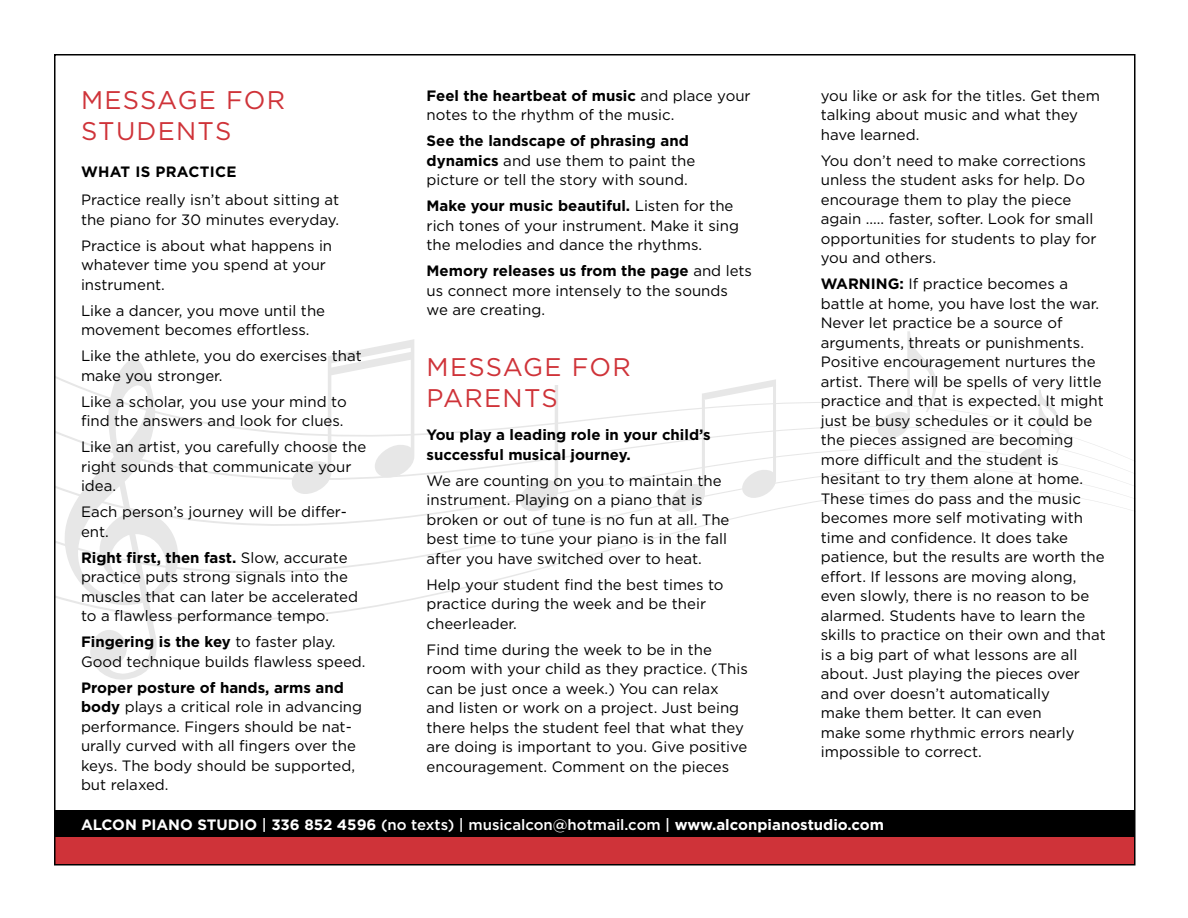
<style>
.page{position:relative;width:1188px;height:918px;background:#fff}
.page>*{position:absolute;margin:0;border:0;box-sizing:border-box;transform-origin:0 0}
.t1{font:25.5px/30.6px "Gotham";letter-spacing:.05em;color:#cf3339}
.t2{font:15px/19.5px "Gotham";color:#000}
.t3{font:700 15px "Gotham";color:#fff}
.t4{font:700 15px/19.5px "Gotham";color:#000}
.t5{font:700 15px "Gotham";letter-spacing:.02em;color:#000}
.s1{font-weight:700}
.s2{font-weight:500}
</style>
<div class="page">
<div style="left:54px;top:810px;width:1080px;height:27px;background:#000"></div>
<svg style="left:57px;top:353px;width:879px;height:25px"></svg>
<svg style="left:57px;top:378px;width:991px;height:25px"></svg>
<svg style="left:57px;top:403px;width:1076px;height:277px"></svg>
<div style="left:54px;top:837px;width:1080px;height:27px;background:#cf3339"></div>
<h1 class="t1" style="left:81px;top:85px;width:206px">MESSAGE FOR<br>STUDENTS</h1>
<p class="t5" style="left:81px;top:163px;width:157px">WHAT IS PRACTICE</p>
<p class="t2" style="left:81px;top:190px;width:260px">Practice really isn’t about sitting at the piano for 30 minutes everyday.</p>
<p class="t2" style="left:81px;top:235px;width:253px">Practice is about what happens in whatever time you spend at your instrument.</p>
<p class="t2" style="left:81px;top:300px;width:246px">Like a dancer, you move until the movement becomes effortless.</p>
<p class="t2" style="left:81px;top:346px;width:282px">Like the athlete, you do exercises that make you stronger.</p>
<p class="t2" style="left:81px;top:391px;width:267px">Like a scholar, you use your mind to find the answers and look for clues.</p>
<p class="t2" style="left:81px;top:437px;width:287px">Like an artist, you carefully choose the right sounds that communicate your idea.</p>
<p class="t2" style="left:81px;top:502px;width:268px">Each person’s journey will be differ&shy;ent.</p>
<p class="t2" style="left:81px;top:547px;width:279px"><span class="s1">Right first, then fast.</span> Slow, accurate practice puts strong signals into the muscles that can later be accelerated to a flawless performance tempo.</p>
<p class="t2" style="left:81px;top:632px;width:286px"><span class="s1">Fingering is the key</span> to faster play.<br>Good technique builds flawless speed.</p>
<p class="t2" style="left:81px;top:677px;width:283px"><span class="s1">Proper posture of hands, arms and body</span> plays a critical role in advancing performance. Fingers should be nat&shy;urally curved with all fingers over the keys. The body should be supported, but relaxed.</p>
<p class="t2" style="left:427px;top:85px;width:326px"><span class="s1">Feel the heartbeat of music</span> and place your notes to the rhythm of the music.</p>
<p class="t2" style="left:427px;top:131px;width:270px"><span class="s1">See the landscape of phrasing and dynamics</span> and use them to paint the picture or tell the story with sound.</p>
<p class="t2" style="left:427px;top:196px;width:314px"><span class="s1">Make your music beautiful.</span> Listen for the rich tones of your instrument. Make it sing the melodies and dance the rhythms.</p>
<p class="t2" style="left:427px;top:261px;width:327px"><span class="s1">Memory releases us from the page</span> and lets us connect more intensely to the sounds we are creating.</p>
<h1 class="t1" style="left:427px;top:352px;width:206px">MESSAGE FOR<br>PARENTS</h1>
<p class="t4" style="left:427px;top:425px;width:286px">You play a leading role in your child’s successful musical journey.</p>
<p class="t2" style="left:427px;top:471px;width:304px">We are counting on you to maintain the instrument. Playing on a piano that is broken or out of tune is no fun at all. The best time to tune your piano is in the fall after you have switched over to heat.</p>
<p class="t2" style="left:427px;top:575px;width:299px">Help your student find the best times to practice during the week and be their cheerleader.</p>
<p class="t2" style="left:427px;top:640px;width:323px">Find time during the week to be in the room with your child as they practice. (This can be just once a week.) You can relax and listen or work on a project. Just being there helps the student feel that what they are doing is important to you. Give positive encouragement. Comment on the pieces</p>
<p class="t2" style="left:821px;top:85px;width:281px">you like or ask for the titles. Get them talking about music and what they have learned.</p>
<p class="t2" style="left:821px;top:150px;width:277px">You don’t need to make corrections unless the student asks for help. Do encourage them to play the piece again ..... faster, softer. Look for small opportunities for students to play for you and others.</p>
<p class="t2" style="left:821px;top:274px;width:286px"><span class="s1">WARNING:</span> If practice becomes a battle at home, you have lost the war.<br>Never let practice be a source of arguments, threats or punishments.<br>Positive encouragement nurtures the artist. There will be spells of very little practice and that is expected. It might just be busy schedules or it could be the pieces assigned are becoming more difficult and the student is hesitant to try them alone at home.<br>These times do pass and the music becomes more self motivating with time and confidence. It does take patience, but the results are worth the effort. If lessons are moving along, even slowly, there is no reason to be alarmed. Students have to learn the skills to practice on their own and that is a big part of what lessons are all about. Just playing the pieces over and over doesn’t automatically<br>make them better. It can even<br>make some rhythmic errors nearly impossible to correct.</p>
<p class="t3" style="left:81px;top:816px;width:805px">ALCON PIANO STUDIO <span class="s2">|</span> 336 852 4596 <span class="s2">(no texts) | musicalcon@hotmail.com |</span> www.alconpianostudio.com</p>
</div>
